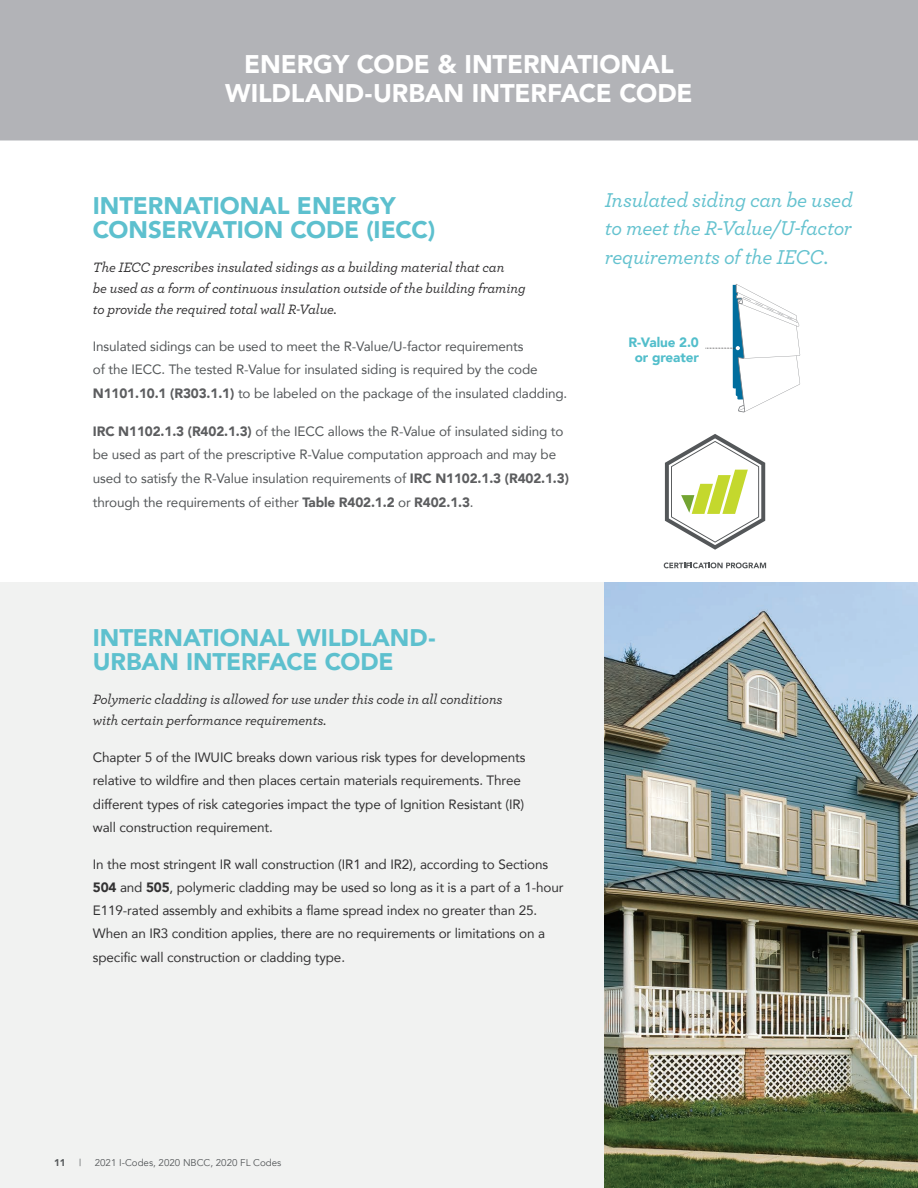
<style>
.page{position:relative;width:918px;height:1188px;background:#fff}
.page>*{position:absolute;margin:0;border:0;box-sizing:border-box;transform-origin:0 0}
.t1{font:900 25.5px/28.5px "Avenir";letter-spacing:-.005em;color:#fff;text-align:center}
.Sub_Head{font:900 24px/24px "Avenir";letter-spacing:-.005em;color:#5dc0ce}
.t2{font:italic 500 21px/28.5px "Archer Pro";letter-spacing:-.015em;color:#64c2cf;text-align:justify}
.Body{font:italic 500 14.25px/21px "Archer Pro";letter-spacing:-.01em;color:#333233}
.Body-2{font:13.5px/23.2px "Avenir";letter-spacing:-.01em;color:#333233}
.Body-3{font:13.5px/23.7px "Avenir";letter-spacing:-.01em;color:#545759}
.Body-4{font:900 13.5px/15px "Avenir";letter-spacing:-.01em;color:#52becb;text-align:center}
.t3{font:9.75px "Avenir";color:#545759}
.t4{font:900 9.75px "Avenir";color:#545759}
.s1{font-weight:900;color:#5c5d5f}
.s2{font-weight:900}
</style>
<div class="page">
<div style="left:0;top:583px;width:918px;height:605px;background:#f1f2f1"></div>
<div style="left:0;top:0;width:918px;height:140px;background:#b2b3b7"></div>
<img style="left:605px;top:583px;width:313px;height:605px">
<svg style="left:665px;top:434px;width:100px;height:116px"></svg>
<svg style="left:664px;top:563px;width:102px;height:5px"></svg>
<svg style="left:706px;top:284px;width:94px;height:128px"></svg>
<p class="t1" style="left:225px;top:50px;width:469px">ENERGY CODE &amp; INTERNATIONAL<br>WILDLAND-URBAN INTERFACE CODE</p>
<p class="Sub_Head" style="left:93px;top:193px;width:344px">INTERNATIONAL ENERGY<br>CONSERVATION CODE (IECC)</p>
<p class="Body" style="left:93px;top:256px;width:434px">The IECC prescribes insulated sidings as a building material that can<br>be used as a form of continuous insulation outside of the building framing to provide the required total wall R-Value.</p>
<p class="Body-3" style="left:93px;top:334px;width:476px">Insulated sidings can be used to meet the R-Value/U-factor requirements<br>of the IECC. The tested R-Value for insulated siding is required by the code<br><span class="s1">N1101.10.1 (R303.1.1)</span> to be labeled on the package of the insulated cladding.</p>
<p class="Body-3" style="left:93px;top:419px;width:478px"><span class="s1">IRC N1102.1.3 (R402.1.3)</span> of the IECC allows the R-Value of insulated siding to be used as part of the prescriptive R-Value computation approach and may be used to satisfy the R-Value insulation requirements of <span class="s1">IRC N1102.1.3 (R402.1.3) </span>through the requirements of either <span class="s1">Table R402.1.2</span> or <span class="s1">R402.1.3</span>.</p>
<p class="t2" style="left:605px;top:184px;width:250px">Insulated siding can be used to meet the R-Value/U-factor requirements of the IECC.</p>
<p class="Body-4" style="left:628px;top:335px;width:72px">R-Value 2.0 or greater</p>
<p class="Sub_Head" style="left:93px;top:625px;width:344px">INTERNATIONAL WILDLAND-<br>URBAN INTERFACE CODE</p>
<p class="Body" style="left:93px;top:688px;width:411px">Polymeric cladding is allowed for use under this code in all conditions with certain performance requirements.</p>
<p class="Body-2" style="left:93px;top:746px;width:434px">Chapter 5 of the IWUIC breaks down various risk types for developments relative to wildfire and then places certain materials requirements. Three different types of risk categories impact the type of Ignition Resistant (IR) wall construction requirement.</p>
<p class="Body-2" style="left:93px;top:852px;width:472px">In the most stringent IR wall construction (IR1 and IR2), according to Sections <span class="s2">504</span> and <span class="s2">505</span>, polymeric cladding may be used so long as it is a part of a 1-hour E119-rated assembly and exhibits a flame spread index no greater than 25.<br>When an IR3 condition applies, there are no requirements or limitations on a specific wall construction or cladding type.</p>
<p class="t4" style="left:54px;top:1154px;width:13px">11</p>
<p class="t3" style="left:79px;top:1157px;width:4px">|</p>
<p class="t3" style="left:95px;top:1157px;width:188px">2021 I-Codes, 2020 NBCC, 2020 FL Codes</p>
</div>
